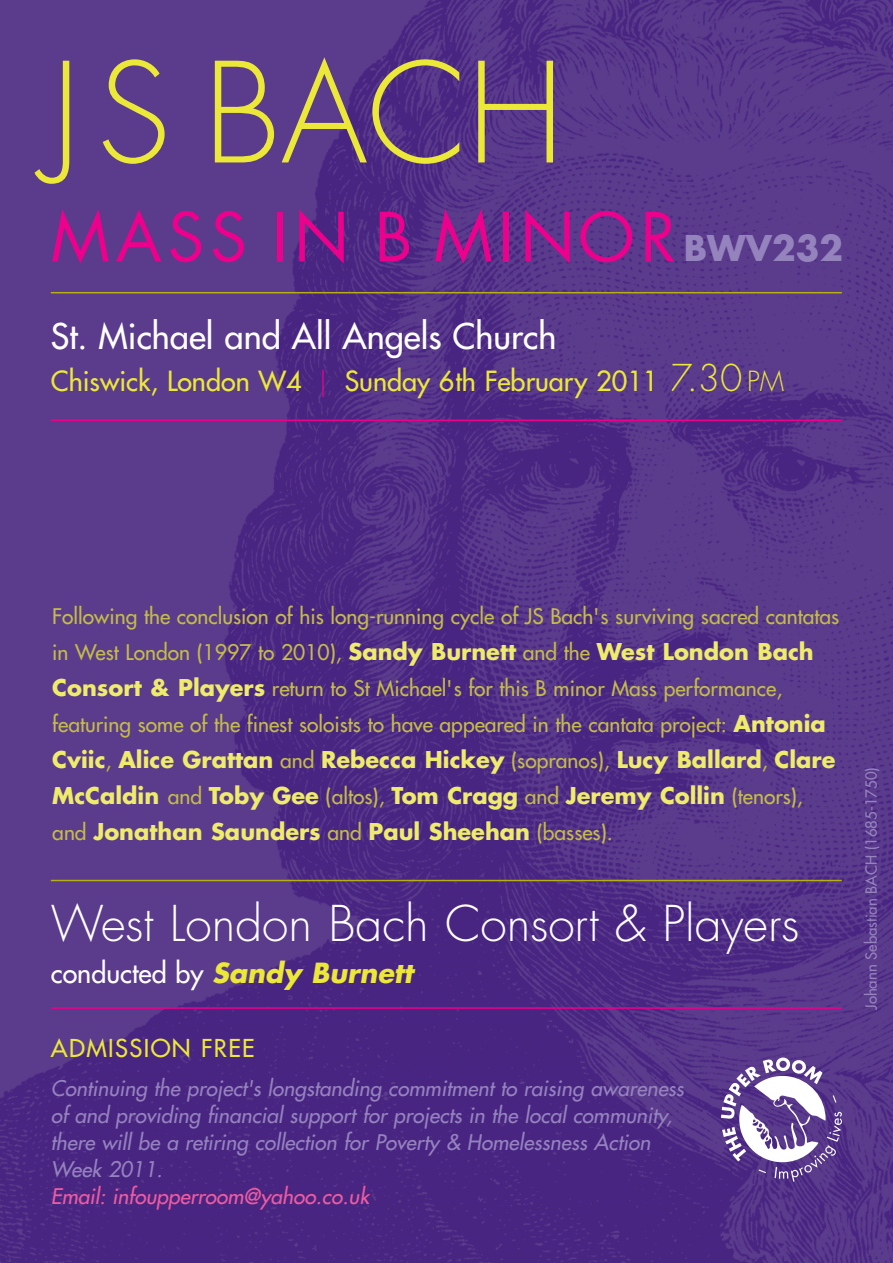
<style>
.page{position:relative;width:893px;height:1263px;background:#fff}
.page>*{position:absolute;margin:0;border:0;box-sizing:border-box;transform-origin:0 0}
.t1{font:300 135px "Futura";letter-spacing:.005em;color:#ebe837}
.t2{font:66px "Futura";letter-spacing:.085em;color:#ec008c}
.t3{font:300 48px "Futura";color:#fff}
.t4{font:34.5px "Futura";color:#fff}
.t5{font:27px "Futura";color:#ebe837}
.t6{font:italic 700 27px "Futura";color:#ebe837}
.t7{font:24px "Futura";letter-spacing:.06em;color:#ebe837}
.t8{font:700 22.5px/36px "Futura";color:#efeb6b}
.t9{font:21px/36px "Futura";color:#c4bc47}
.t10{font:italic 21px/27px "Futura";color:#9583be}
.t11{font:italic 21px "Futura";color:#ef5ba1}
.t12{font:15px "Futura";color:#9583be}
.s1{font-weight:700;font-size:34.5px;color:#9583be}
.s2{font-weight:300;color:#ec008c}
.s3{font-weight:300;font-size:36px}
.s4{font-weight:300}
.s5{font-weight:700;font-size:22.5px;color:#efeb6b}
.s6{font-weight:400;font-size:21px;color:#c4bc47}
.s7{font-weight:400;font-style:normal;color:#fff}
</style>
<div class="page">
<img style="left:0;top:0;width:892px;height:1263px">
<svg style="left:721px;top:1057px;width:121px;height:125px"></svg>
<hr style="left:51px;top:292px;width:791px;height:1px;background:#b6af12">
<hr style="left:51px;top:420px;width:791px;height:1px;background:#ec008c">
<hr style="left:51px;top:880px;width:791px;height:1px;background:#b6af12">
<hr style="left:51px;top:1007px;width:791px;height:2px;background:#ec008c">
<h1 class="t1" style="left:51px;top:51px;width:515px">JS BACH</h1>
<h2 class="t2" style="left:51px;top:207px;width:794px">MASS IN B MINOR <span class="s1">BWV232</span></h2>
<h3 class="t4" style="left:51px;top:319px;width:507px">St. Michael and All Angels Church</h3>
<p class="t5" style="left:51px;top:367px;width:735px">Chiswick, London W4 <span class="s2">|</span> Sunday 6th February 2011 <span class="s3">7.30</span> <span class="s4">PM</span></p>
<p class="t9" style="left:52px;top:599px;width:788px">Following the conclusion of his long-running cycle of JS Bach's surviving sacred cantatas in West London (1997 to 2010), <span class="s5">Sandy Burnett</span> and the <span class="s5">West London Bach Consort &amp; Players</span> return to St Michael's for this B minor Mass performance, featuring some of the finest soloists to have appeared in the cantata project: <span class="s5">Antonia</span></p>
<p class="t8" style="left:52px;top:743px;width:784px">Cviic<span class="s6">,</span> Alice Grattan <span class="s6">and</span> Rebecca Hickey <span class="s6">(sopranos),</span> Lucy Ballard<span class="s6">,</span> Clare<br>McCaldin <span class="s6">and</span> Toby Gee <span class="s6">(altos),</span> Tom Cragg <span class="s6">and</span> Jeremy Collin <span class="s6">(tenors), and</span> Jonathan Saunders <span class="s6">and</span> Paul Sheehan <span class="s6">(basses).</span></p>
<h3 class="t3" style="left:51px;top:901px;width:750px">West London Bach Consort &amp; Players</h3>
<p class="t6" style="left:51px;top:961px;width:369px"><span class="s7">conducted by</span> Sandy Burnett</p>
<p class="t7" style="left:51px;top:1037px;width:205px">ADMISSION FREE</p>
<p class="t10" style="left:51px;top:1077px;width:638px">Continuing the project's longstanding commitment to raising awareness of and providing financial support for projects in the local community, there will be a retiring collection for Poverty &amp; Homelessness Action Week 2011.</p>
<p class="t11" style="left:51px;top:1186px;width:320px">Email: infoupperroom@yahoo.co.uk</p>
<p class="t12" style="left:864px;top:1010px;width:244px;rotate:-90deg">Johann Sebastian BACH (1685-1750)</p>
</div>
